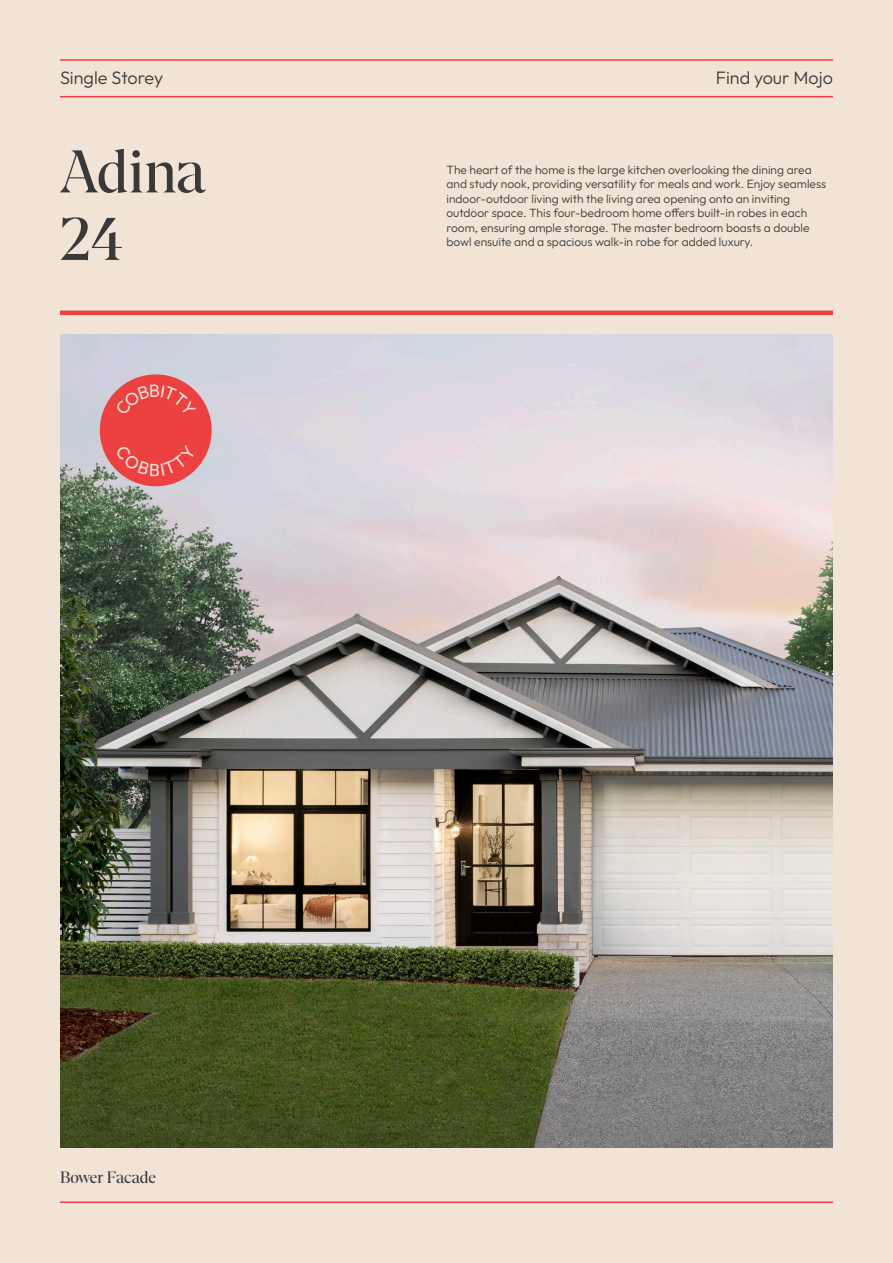
<style>
.page{position:relative;width:893px;height:1263px;background:#f1e4d7}
.page>*{position:absolute;margin:0;border:0;box-sizing:border-box;transform-origin:0 0}
.t1{font:60px/67.5px "At Gambit";letter-spacing:-.02em;color:#393939}
.t2{font:300 18px "Outfit";color:#393939}
.t3{font:16.5px "At Gambit";letter-spacing:-.01em;color:#393939}
.t4{font:300 12px/14.4px "Outfit";color:#393939}
</style>
<div class="page">
<hr style="left:60px;top:59px;width:773px;height:2px;background:#ed4040">
<hr style="left:60px;top:96px;width:773px;height:1px;background:#ed4040">
<hr style="left:60px;top:1201px;width:773px;height:2px;background:#ed4040">
<hr style="left:60px;top:311px;width:773px;height:4px;background:#ed4040">
<img style="left:60px;top:335px;width:773px;height:812px">
<div style="left:100px;top:374px;width:112px;height:112px;background:#ed4040;border-radius:50%"></div>
<svg style="left:115px;top:385px;width:81px;height:7px"></svg>
<svg style="left:115px;top:469px;width:81px;height:7px"></svg>
<h2 class="t2" style="left:60px;top:67px;width:105px">Single Storey</h2>
<h2 class="t2" style="left:716px;top:67px;width:119px">Find your Mojo</h2>
<p class="t1" style="left:60px;top:138px;width:147px">Adina<br>24</p>
<p class="t4" style="left:446px;top:163px;width:381px">The heart of the home is the large kitchen overlooking the dining area and study nook, providing versatility for meals and work. Enjoy seamless indoor-outdoor living with the living area opening onto an inviting outdoor space. This four-bedroom home offers built-in robes in each room, ensuring ample storage. The master bedroom boasts a double bowl ensuite and a spacious walk-in robe for added luxury.</p>
<p class="t3" style="left:60px;top:1167px;width:98px">Bower Facade</p>
</div>
